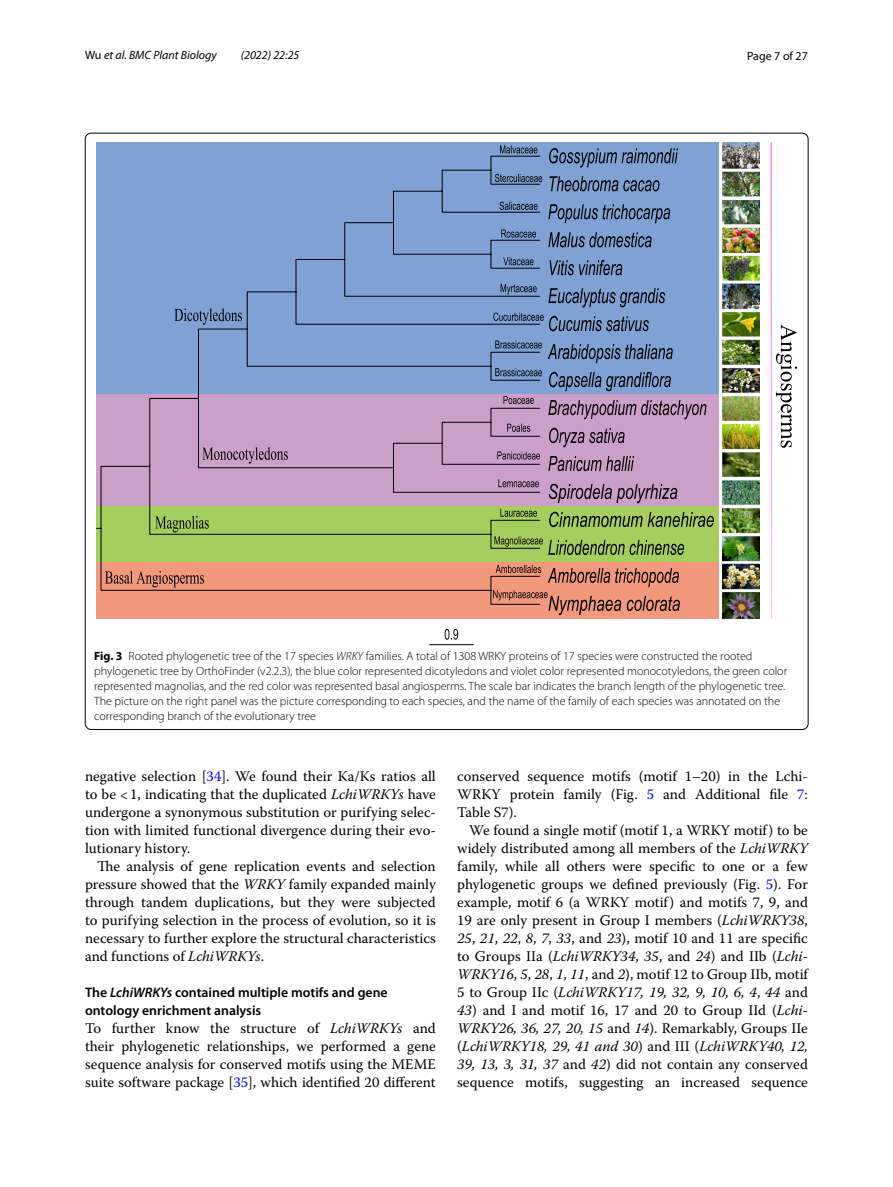
<style>
.page{position:relative;width:893px;height:1187px;background:#fff}
.page>*{position:absolute;margin:0;border:0;box-sizing:border-box;transform-origin:0 0}
.t1{font:14.7px/18px "Warnock Pro";color:#000;text-align:justify}
.t2{font:600 13.8px/18px "Myriad Pro";color:#000}
.t3{font:300 12px/15px "Myriad Pro";color:#000}
.t4{font:italic 12px "Myriad Pro";color:#000}
.t5{font:12px "Myriad Pro";color:#000}
.s1{font-style:normal}
.s2{font-weight:700}
.s3{font-style:italic}
.s4{color:#00f}
</style>
<div class="page">
<img style="left:723px;top:142px;width:37px;height:476px">
<hr style="left:430px;top:644px;width:44px;height:1px;background:#000">
<svg style="left:445px;top:629px;width:13px;height:10px"></svg>
<div style="left:97px;top:142px;width:622px;height:252px;background:#7fa1d4"></div>
<div style="left:97px;top:394px;width:622px;height:112px;background:#cba0c8"></div>
<div style="left:97px;top:506px;width:622px;height:56px;background:#a5ce5e"></div>
<div style="left:97px;top:562px;width:622px;height:56px;background:#f2997d"></div>
<svg style="left:96px;top:155px;width:445px;height:450px"></svg>
<svg style="left:549px;top:372px;width:122px;height:19px"></svg>
<svg style="left:548px;top:456px;width:86px;height:15px"></svg>
<svg style="left:549px;top:260px;width:73px;height:15px"></svg>
<svg style="left:548px;top:344px;width:125px;height:19px"></svg>
<svg style="left:549px;top:176px;width:110px;height:15px"></svg>
<svg style="left:549px;top:148px;width:129px;height:19px"></svg>
<svg style="left:549px;top:428px;width:75px;height:19px"></svg>
<svg style="left:548px;top:400px;width:158px;height:19px"></svg>
<svg style="left:548px;top:204px;width:122px;height:19px"></svg>
<svg style="left:548px;top:232px;width:104px;height:15px"></svg>
<svg style="left:549px;top:511px;width:165px;height:16px"></svg>
<svg style="left:549px;top:483px;width:128px;height:20px"></svg>
<svg style="left:174px;top:308px;width:68px;height:17px"></svg>
<svg style="left:202px;top:447px;width:86px;height:16px"></svg>
<svg style="left:155px;top:516px;width:54px;height:16px"></svg>
<svg style="left:105px;top:571px;width:99px;height:16px"></svg>
<svg style="left:500px;top:508px;width:37px;height:9px"></svg>
<svg style="left:493px;top:565px;width:187px;height:50px"></svg>
<svg style="left:507px;top:423px;width:23px;height:9px"></svg>
<svg style="left:494px;top:536px;width:190px;height:19px"></svg>
<svg style="left:499px;top:201px;width:39px;height:9px"></svg>
<svg style="left:495px;top:340px;width:47px;height:8px"></svg>
<svg style="left:495px;top:368px;width:47px;height:8px"></svg>
<svg style="left:503px;top:257px;width:31px;height:8px"></svg>
<svg style="left:497px;top:451px;width:43px;height:8px"></svg>
<svg style="left:503px;top:396px;width:31px;height:8px"></svg>
<svg style="left:498px;top:479px;width:41px;height:8px"></svg>
<svg style="left:493px;top:284px;width:172px;height:47px"></svg>
<svg style="left:501px;top:229px;width:35px;height:9px"></svg>
<svg style="left:495px;top:174px;width:47px;height:8px"></svg>
<svg style="left:500px;top:145px;width:37px;height:8px"></svg>
<svg style="left:776px;top:324px;width:21px;height:124px"></svg>
<hr style="left:771px;top:142px;width:1px;height:476px;background:#fd1fff">
<p class="t4" style="left:85px;top:48px;width:133px"><span class="s1">Wu</span> et al. BMC Plant Biology</p>
<p class="t4" style="left:241px;top:48px;width:60px">(2022) 22:25</p>
<p class="t5" style="left:747px;top:48px;width:62px">Page 7 of 27</p>
<p class="t3" style="left:94px;top:649px;width:694px"><span class="s2">Fig. 3</span> Rooted phylogenetic tree of the 17 species <span class="s3">WRKY</span> families. A total of 1308 WRKY proteins of 17 species were constructed the rooted phylogenetic tree by OrthoFinder (v2.2.3), the blue color represented dicotyledons and violet color represented monocotyledons, the green color represented magnolias, and the red color was represented basal angiosperms. The scale bar indicates the branch length of the phylogenetic tree.<br>The picture on the right panel was the picture corresponding to each species, and the name of the family of each species was annotated on the corresponding branch of the evolutionary tree</p>
<p class="t1" style="left:85px;top:766px;width:352px">negative selection [<span class="s4">34</span>]. We found their Ka/Ks ratios all to be &lt;1, indicating that the duplicated <span class="s3">LchiWRKYs</span> have undergone a synonymous substitution or purifying selec&shy;tion with limited functional divergence during their evo&shy;lutionary history.</p>
<p class="t1" style="left:85px;top:856px;width:352px;text-indent:12px">The analysis of gene replication events and selection pressure showed that the <span class="s3">WRKY</span> family expanded mainly through tandem duplications, but they were subjected to purifying selection in the process of evolution, so it is necessary to further explore the structural characteristics and functions of <span class="s3">LchiWRKYs</span>.</p>
<p class="t2" style="left:85px;top:982px;width:304px">The <span class="s3">LchiWRKYs</span> contained multiple motifs and gene ontology enrichment analysis</p>
<p class="t1" style="left:85px;top:1018px;width:352px">To further know the structure of <span class="s3">LchiWRKYs</span> and their phylogenetic relationships, we performed a gene sequence analysis for conserved motifs using the MEME suite software package [<span class="s4">35</span>], which identified 20 different</p>
<p class="t1" style="left:457px;top:766px;width:352px">conserved sequence motifs (motif 1–20) in the Lchi-WRKY protein family (Fig. <span class="s4">5</span> and Additional file <span class="s4">7</span>:<br>Table S7).</p>
<p class="t1" style="left:457px;top:820px;width:352px;text-indent:12px">We found a single motif (motif 1, a WRKY motif) to be widely distributed among all members of the <span class="s3">LchiWRKY </span>family, while all others were specific to one or a few phylogenetic groups we defined previously (Fig. <span class="s4">5</span>). For example, motif 6 (a WRKY motif) and motifs 7, 9, and 19 are only present in Group I members (<span class="s3">LchiWRKY38</span>, <span class="s3">25</span>, <span class="s3">21</span>, <span class="s3">22</span>, <span class="s3">8</span>, <span class="s3">7</span>, <span class="s3">33</span>, and <span class="s3">23</span>), motif 10 and 11 are specific to Groups IIa (<span class="s3">LchiWRKY34</span>, <span class="s3">35</span>, and <span class="s3">24</span>) and IIb (<span class="s3">Lchi-WRKY16</span>, <span class="s3">5</span>, <span class="s3">28</span>, <span class="s3">1</span>, <span class="s3">11</span>, and <span class="s3">2</span>), motif 12 to Group IIb, motif 5 to Group IIc (<span class="s3">LchiWRKY17, 19, 32, 9, 10, 6, 4</span>, <span class="s3">44</span> and</p>
<p class="t1" style="left:457px;top:1000px;width:352px"><span class="s3">43</span>) and I and motif 16, 17 and 20 to Group IId (<span class="s3">Lchi-WRKY26, 36, 27, 20, 15</span> and <span class="s3">14</span>). Remarkably, Groups IIe (<span class="s3">LchiWRKY18, 29, 41 and 30</span>) and III (<span class="s3">LchiWRKY40, 12, 39, 13, 3, 31, 37</span> and <span class="s3">42</span>) did not contain any conserved sequence motifs, suggesting an increased sequence</p>
</div>
